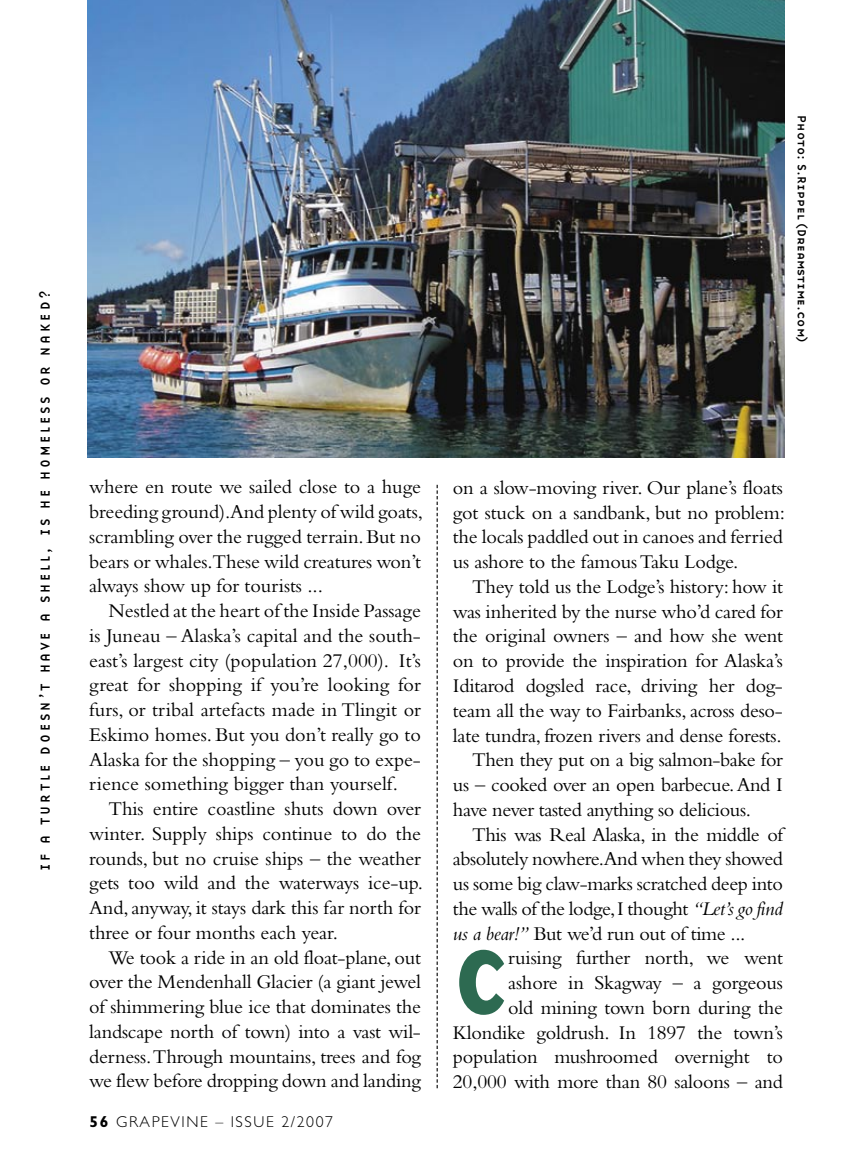
<style>
.page{position:relative;width:842px;height:1161px;background:#fff}
.page>*{position:absolute;margin:0;border:0;box-sizing:border-box;transform-origin:0 0}
.t1{font:94.5px "Base Nine B";color:#2d6a51}
.t2{font:20.25px/24.8px "Bembo";letter-spacing:-.01em;color:#000;text-align:justify}
.t3{font:300 15.75px "Gill Sans";letter-spacing:.1em;color:#000}
.t4{font:13.5px "Base Nine";letter-spacing:.2em;color:#000}
.t5{font:12.38px "Base Nine Small Caps";letter-spacing:-.01em;color:#000}
.s1{font-weight:700}
.s2{font-style:italic}
</style>
<div class="page">
<svg style="left:437px;top:485px;width:1px;height:603px"></svg>
<img style="left:87px;top:0;width:697px;height:457px">
<p class="t4" style="left:35px;top:871px;width:583px;rotate:-90deg">IF A TURTLE DOESN’T HAVE A SHELL, IS HE HOMELESS OR NAKED?</p>
<p class="t5" style="left:811px;top:115px;width:229px;rotate:90deg">Photo: S.Rippel (Dreamstime.com)</p>
<p class="t2" style="left:89px;top:474px;width:335px">where en route we sailed close to a huge breeding ground).And plenty of wild goats, scrambling over the rugged terrain. But no bears or whales.These wild creatures won’t always show up for tourists ...</p>
<p class="t2" style="left:89px;top:598px;width:333px;text-indent:19px">Nestled at the heart of the Inside Passage is Juneau – Alaska’s capital and the south&shy;east’s largest city (population 27,000). It’s great for shopping if you’re looking for furs, or tribal artefacts made in Tlingit or Eskimo homes. But you don’t really go to Alaska for the shopping – you go to expe&shy;rience something bigger than yourself.</p>
<p class="t2" style="left:89px;top:796px;width:335px;text-indent:19px">This entire coastline shuts down over winter. Supply ships continue to do the rounds, but no cruise ships – the weather gets too wild and the waterways ice-up.<br>And, anyway, it stays dark this far north for three or four months each year.</p>
<p class="t2" style="left:89px;top:944px;width:333px;text-indent:19px">We took a ride in an old float-plane, out over the Mendenhall Glacier (a giant jewel of shimmering blue ice that dominates the landscape north of town) into a vast wil&shy;derness. Through mountains, trees and fog we flew before dropping down and landing</p>
<p class="t3" style="left:90px;top:1113px;width:245px"><span class="s1">56</span> GRAPEVINE – ISSUE 2/2007</p>
<p class="t2" style="left:453px;top:475px;width:334px">on a slow-moving river. Our plane’s floats got stuck on a sandbank, but no problem: the locals paddled out in canoes and ferried us ashore to the famous Taku Lodge.</p>
<p class="t2" style="left:472px;top:574px;width:312px">They told us the Lodge’s history: how it</p>
<p class="t2" style="left:453px;top:599px;width:332px">was inherited by the nurse who’d cared for</p>
<p class="t2" style="left:453px;top:623px;width:332px">the original owners – and how she went</p>
<p class="t2" style="left:453px;top:648px;width:332px">on to provide the inspiration for Alaska’s</p>
<p class="t2" style="left:453px;top:673px;width:332px">Iditarod dogsled race, driving her dog-</p>
<p class="t2" style="left:453px;top:698px;width:332px">team all the way to Fairbanks, across deso-</p>
<p class="t2" style="left:453px;top:722px;width:330px">late tundra, frozen rivers and dense forests.</p>
<p class="t2" style="left:472px;top:747px;width:312px">Then they put on a big salmon-bake for</p>
<p class="t2" style="left:453px;top:772px;width:332px">us – cooked over an open barbecue. And I</p>
<p class="t2" style="left:453px;top:797px;width:300px">have never tasted anything so delicious.</p>
<p class="t2" style="left:472px;top:821px;width:312px">This was Real Alaska, in the middle of</p>
<p class="t2" style="left:453px;top:846px;width:331px">absolutely nowhere.And when they showed</p>
<p class="t2" style="left:453px;top:871px;width:332px">us some big claw-marks scratched deep into</p>
<p class="t2" style="left:453px;top:896px;width:332px">the walls of the lodge, I thought <span class="s2">“Let’s go find</span></p>
<p class="t2" style="left:453px;top:920px;width:294px"><span class="s2">us a bear!”</span> But we’d run out of time ...</p>
<h1 class="t1" style="left:453px;top:907px;width:54px">C</h1>
<p class="t2" style="left:453px;top:945px;width:332px;text-align:right">ruising further north, we went<br>ashore in Skagway – a gorgeous<br>old mining town born during the Klondike goldrush. In 1897 the town’s population mushroomed overnight to 20,000 with more than 80 saloons – and</p>
</div>
